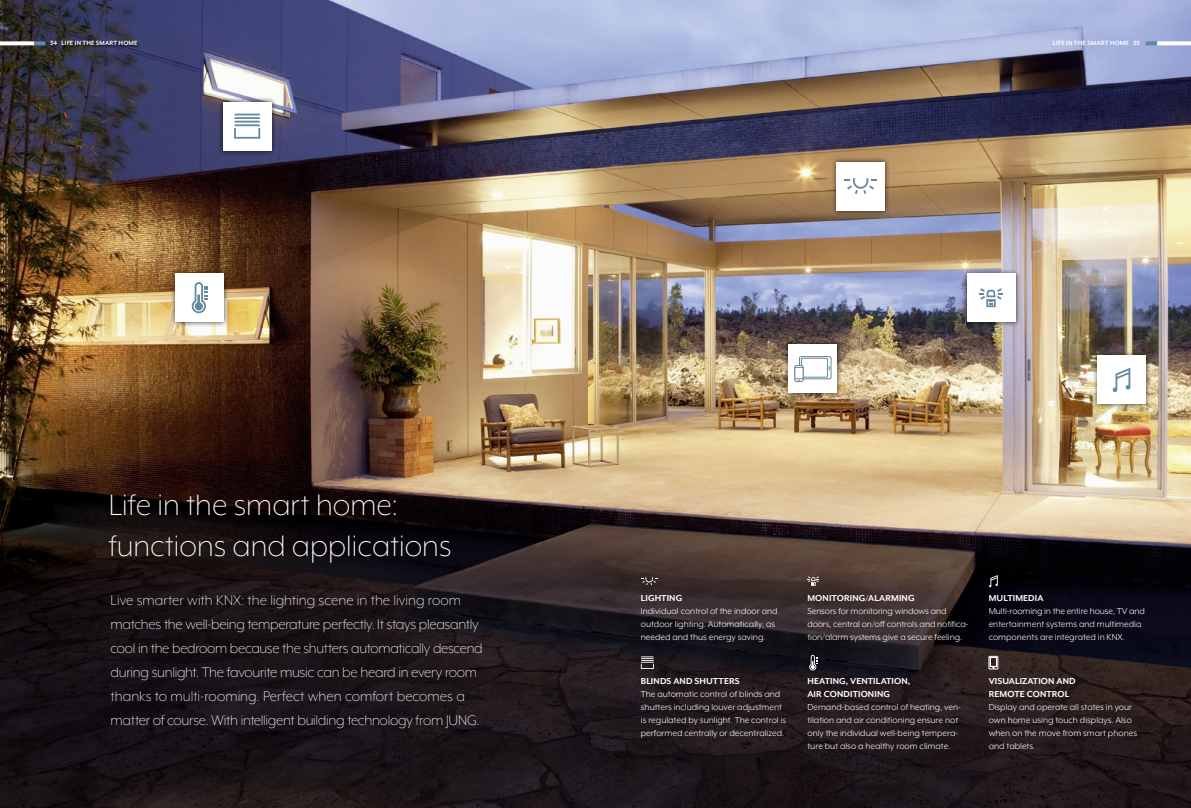
<style>
.page{position:relative;width:1191px;height:808px;background:#fff}
.page>*{position:absolute;margin:0;border:0;box-sizing:border-box;transform-origin:0 0}
.t1{font:300 34px/40.8px "Mr Eaves XL Mod OT";color:#fff}
.t2{font:300 16px/24px "Mr Eaves XL Mod OT";letter-spacing:-.015em;color:#fff}
.t3{font:10px/13px "Mr Eaves XL Mod OT";color:#fff}
.t4{font:700 10px/13px "Mr Eaves XL Mod OT";letter-spacing:.01em;color:#fff}
.t5{font:700 7px "Mr Eaves XL Mod OT";letter-spacing:.02em;color:#fff}
</style>
<div class="page">
<img style="left:0;top:0;width:1191px;height:808px">
<div style="left:831px;top:156px;width:59px;height:60px;background:#000;opacity:.75"></div>
<div style="left:836px;top:162px;width:48px;height:48px;background:#fff"></div>
<div style="left:170px;top:268px;width:60px;height:59px;background:#000;opacity:.75"></div>
<div style="left:176px;top:274px;width:48px;height:48px;background:#fff"></div>
<div style="left:1091px;top:350px;width:60px;height:60px;background:#000;opacity:.75"></div>
<div style="left:1097px;top:356px;width:48px;height:48px;background:#fff"></div>
<div style="left:961px;top:268px;width:60px;height:59px;background:#000;opacity:.75"></div>
<div style="left:967px;top:274px;width:48px;height:48px;background:#fff"></div>
<div style="left:217px;top:96px;width:60px;height:60px;background:#000;opacity:.75"></div>
<div style="left:223px;top:102px;width:48px;height:48px;background:#fff"></div>
<svg style="left:844px;top:178px;width:33px;height:16px"></svg>
<svg style="left:234px;top:114px;width:26px;height:25px"></svg>
<svg style="left:192px;top:282px;width:16px;height:31px"></svg>
<svg style="left:979px;top:288px;width:23px;height:19px"></svg>
<svg style="left:1112px;top:368px;width:18px;height:24px"></svg>
<div style="left:782px;top:338px;width:60px;height:60px;background:#000;opacity:.75"></div>
<div style="left:788px;top:344px;width:48px;height:48px;background:#fff"></div>
<div style="left:799px;top:356px;width:32px;height:23px;border:1px solid #6588a1;border-radius:2px"></div>
<div style="left:801px;top:358px;width:27px;height:20px;border:1px solid #6588a1"></div>
<div style="left:794px;top:365px;width:9px;height:17px;border:1px solid #6588a1;border-radius:2px"></div>
<div style="left:794px;top:367px;width:9px;height:12px;background:#fff;border:1px solid #6588a1"></div>
<div style="left:104px;top:489px;width:351px;height:78px;background:#000;opacity:.75"></div>
<svg style="left:641px;top:577px;width:16px;height:8px"></svg>
<svg style="left:641px;top:656px;width:13px;height:13px"></svg>
<svg style="left:807px;top:576px;width:12px;height:10px"></svg>
<svg style="left:989px;top:575px;width:8px;height:12px"></svg>
<div style="left:988px;top:656px;width:10px;height:13px;border:1px solid #fff"></div>
<svg style="left:989px;top:657px;width:8px;height:11px"></svg>
<svg style="left:809px;top:655px;width:8px;height:15px"></svg>
<svg style="left:1145px;top:41px;width:12px;height:4px"></svg>
<svg style="left:34px;top:41px;width:11px;height:4px"></svg>
<svg style="left:1157px;top:41px;width:34px;height:4px"></svg>
<svg style="left:0;top:41px;width:34px;height:4px"></svg>
<div style="left:50px;top:40px;width:90px;height:8px;background:#000;opacity:.75"></div>
<p class="t5" style="left:50px;top:40px;width:89px">34 LIFE IN THE SMART HOME</p>
<p class="t5" style="left:1053px;top:40px;width:88px">LIFE IN THE SMART HOME 35</p>
<h1 class="t1" style="left:109px;top:484px;width:344px">Life in the smart home: functions and applications</h1>
<p class="t2" style="left:111px;top:588px;width:374px">Live smarter with KNX: the lighting scene in the living room matches the well-being temperature perfectly. It stays pleasantly cool in the bedroom because the shutters automatically descend during sunlight. The favourite music can be heard in every room thanks to multi-rooming. Perfect when comfort becomes a matter of course. With intelligent building technology from JUNG.</p>
<p class="t4" style="left:641px;top:591px;width:43px">LIGHTING</p>
<p class="t3" style="left:641px;top:604px;width:138px">Individual control of the indoor and outdoor lighting. Automatically, as needed and thus energy saving.</p>
<p class="t4" style="left:641px;top:675px;width:100px">BLINDS AND SHUTTERS</p>
<p class="t3" style="left:641px;top:688px;width:147px">The automatic control of blinds and shutters including louver adjustment is regulated by sunlight. The control is performed centrally or decentralized.</p>
<p class="t4" style="left:807px;top:591px;width:109px">MONITORING/ALARMING</p>
<p class="t3" style="left:807px;top:604px;width:163px">Sensors for monitoring windows and doors, central on/off controls and notifica&shy;tion/alarm systems give a secure feeling.</p>
<p class="t4" style="left:807px;top:675px;width:104px">HEATING, VENTILATION,<br>AIR CONDITIONING</p>
<p class="t3" style="left:807px;top:701px;width:155px">Demand-based control of heating, ven&shy;tilation and air conditioning ensure not only the individual well-being tempera&shy;ture but also a healthy room climate.</p>
<p class="t4" style="left:988px;top:591px;width:56px">MULTIMEDIA</p>
<p class="t3" style="left:988px;top:604px;width:158px">Multi-rooming in the entire house, TV and entertainment systems and multimedia components are integrated in KNX.</p>
<p class="t4" style="left:988px;top:675px;width:88px">VISUALIZATION AND<br>REMOTE CONTROL</p>
<p class="t3" style="left:988px;top:701px;width:150px">Display and operate all states in your own home using touch displays. Also when on the move from smart phones and tablets.</p>
</div>
